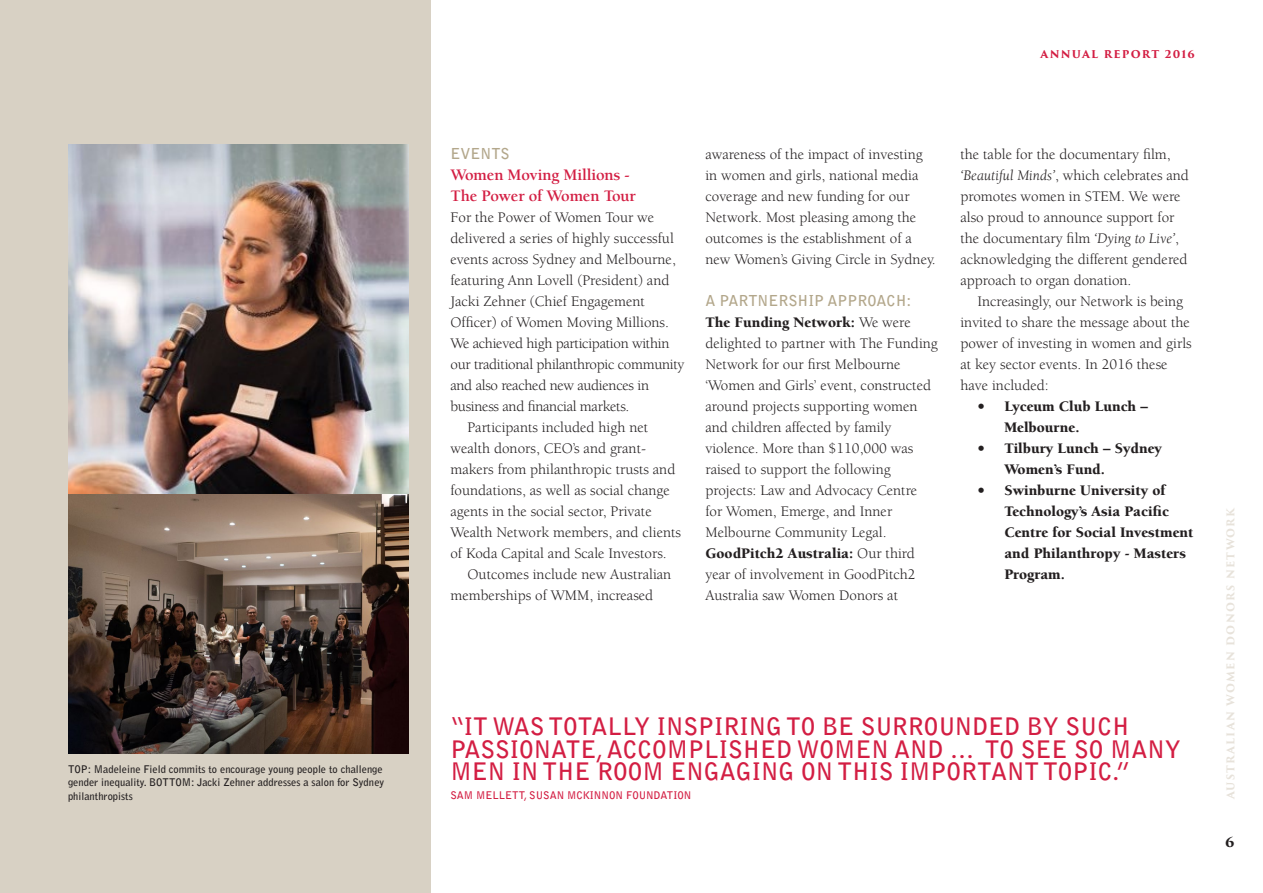
<style>
.page{position:relative;width:1263px;height:893px;background:#fff}
.page>*{position:absolute;margin:0;border:0;box-sizing:border-box;transform-origin:0 0}
.t1{font:700 24px/22.5px "Bell Gothic Std";color:#d31e43}
.t2{font:700 16.5px/21px "Berkeley";letter-spacing:-.01em;color:#d31e43}
.t3{font:15px/21px "Berkeley";color:#231f20}
.t4{font:900 15px/21px "Berkeley";color:#231f20}
.t5{font:15px "Berkeley";letter-spacing:-.02em;color:#231f20}
.t6{font:700 15px "Bell Gothic Std";color:#b3a78b}
.t7{font:700 13.5px "Trajan Pro 3";color:#231f20}
.t8{font:700 10.5px/13.5px "Bell Gothic Std";color:#231f20}
.t9{font:700 10.5px "Bell Gothic Std";color:#d31e43}
.t10{font:700 10.5px "Trajan Pro 3";letter-spacing:.115em;color:#e7e2da}
.t11{font:700 10.5px "Trajan Pro 3";letter-spacing:.115em;color:#d31e43}
.s1{font-weight:900}
.s2{font-style:italic}
</style>
<div class="page">
<div style="left:0;top:0;width:430px;height:893px;background:#d8d1c4"></div>
<img style="left:68px;top:145px;width:341px;height:609px">
<p class="t8" style="left:68px;top:762px;width:318px">TOP: Madeleine Field commits to encourage young people to challenge gender inequality. BOTTOM: Jacki Zehner addresses a salon for Sydney philanthropists</p>
<p class="t11" style="left:1040px;top:46px;width:156px">ANNUAL REPORT 2016</p>
<p class="t6" style="left:450px;top:145px;width:61px">EVENTS</p>
<p class="t2" style="left:450px;top:165px;width:187px">Women Moving Millions -<br>The Power of Women Tour</p>
<p class="t3" style="left:450px;top:207px;width:205px">For the Power of Women Tour we</p>
<p class="t3" style="left:450px;top:228px;width:225px">delivered a series of highly successful</p>
<p class="t3" style="left:450px;top:249px;width:227px">events across Sydney and Melbourne,</p>
<p class="t3" style="left:450px;top:270px;width:220px">featuring Ann Lovell (President) and</p>
<p class="t3" style="left:450px;top:291px;width:196px">Jacki Zehner (Chief Engagement</p>
<p class="t3" style="left:450px;top:312px;width:220px">Officer) of Women Moving Millions.</p>
<p class="t5" style="left:450px;top:335px;width:220px">We achieved high participation within</p>
<p class="t5" style="left:450px;top:356px;width:236px">our traditional philanthropic community</p>
<p class="t5" style="left:450px;top:377px;width:200px">and also reached new audiences in</p>
<p class="t5" style="left:450px;top:398px;width:181px">business and financial markets.</p>
<p class="t3" style="left:467px;top:417px;width:182px">Participants included high net</p>
<p class="t3" style="left:450px;top:438px;width:197px">wealth donors, CEO’s and grant-</p>
<p class="t3" style="left:450px;top:459px;width:226px">makers from philanthropic trusts and</p>
<p class="t3" style="left:450px;top:480px;width:221px">foundations, as well as social change</p>
<p class="t3" style="left:450px;top:501px;width:203px">agents in the social sector, Private</p>
<p class="t3" style="left:450px;top:522px;width:232px">Wealth Network members, and clients</p>
<p class="t3" style="left:450px;top:543px;width:218px">of Koda Capital and Scale Investors.</p>
<p class="t3" style="left:467px;top:564px;width:205px">Outcomes include new Australian</p>
<p class="t3" style="left:450px;top:585px;width:204px">memberships of WMM, increased</p>
<p class="t3" style="left:705px;top:144px;width:232px">awareness of the impact of investing in women and girls, national media coverage and new funding for our Network. Most pleasing among the outcomes is the establishment of a new Women’s Giving Circle in Sydney.</p>
<p class="t6" style="left:705px;top:292px;width:208px">A PARTNERSHIP APPROACH:</p>
<p class="t3" style="left:705px;top:312px;width:234px"><span class="s1">The Funding Network:</span> We were delighted to partner with The Funding<br>Network for our first Melbourne ‘Women and Girls’ event, constructed around projects supporting women and children affected by family violence. More than $110,000 was raised to support the following projects: Law and Advocacy Centre<br>for Women, Emerge, and Inner<br>Melbourne Community Legal.<br><span class="s1">GoodPitch2 Australia:</span> Our third year of involvement in GoodPitch2<br>Australia saw Women Donors at</p>
<p class="t3" style="left:960px;top:144px;width:230px">the table for the documentary film, <span class="s2">‘Beautiful Minds’</span>, which celebrates and promotes women in STEM. We were also proud to announce support for the documentary film <span class="s2">‘Dying to Live’</span>, acknowledging the different gendered approach to organ donation.</p>
<p class="t3" style="left:960px;top:291px;width:233px;text-indent:17px">Increasingly, our Network is being invited to share the message about the power of investing in women and girls at key sector events. In 2016 these have included:</p>
<p class="t4" style="left:1004px;top:396px;width:145px;text-indent:-27px">• Lyceum Club Lunch –<br>Melbourne.</p>
<p class="t4" style="left:1004px;top:438px;width:159px;text-indent:-27px">• Tilbury Lunch – Sydney<br>Women’s Fund.</p>
<p class="t4" style="left:1004px;top:480px;width:190px;text-indent:-27px">• Swinburne University of<br>Technology’s Asia Pacific<br>Centre for Social Investment and Philanthropy - Masters<br>Program.</p>
<h1 class="t1" style="left:450px;top:715px;width:732px">“IT WAS TOTALLY INSPIRING TO BE SURROUNDED BY SUCH<br>PASSIONATE, ACCOMPLISHED WOMEN AND … TO SEE SO MANY<br>MEN IN THE ROOM ENGAGING ON THIS IMPORTANT TOPIC.”</h1>
<p class="t9" style="left:450px;top:789px;width:242px">SAM MELLETT, SUSAN MCKINNON FOUNDATION</p>
<p class="t10" style="left:1223px;top:799px;width:294px;rotate:-90deg">AUSTRALIAN WOMEN DONORS NETWORK</p>
<p class="t7" style="left:1225px;top:832px;width:11px">6</p>
</div>
